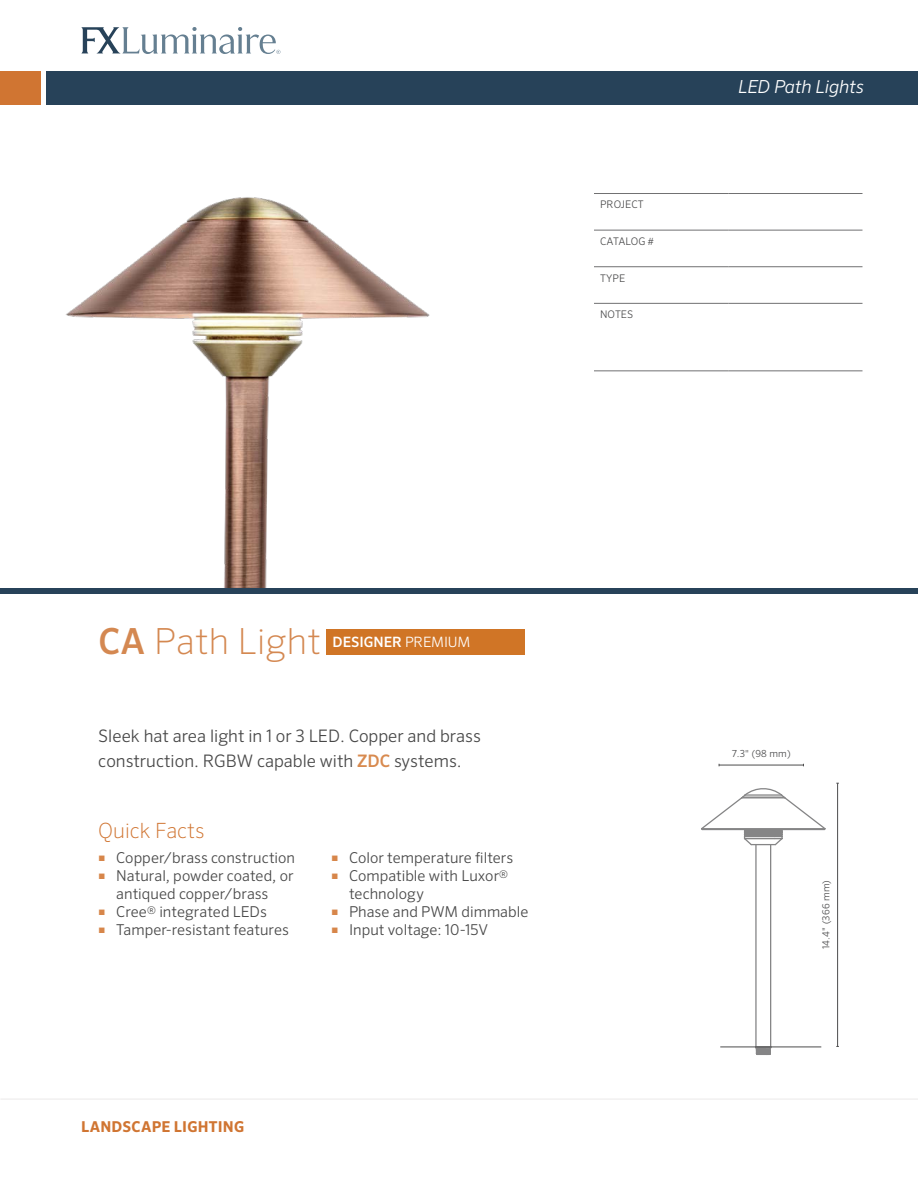
<style>
.page{position:relative;width:918px;height:1188px;background:#fff}
.page>*{position:absolute;margin:0;border:0;box-sizing:border-box;transform-origin:0 0}
.t1{font:200 36px "Sero Pro";letter-spacing:.01em;color:#d48851}
.t2{font:200 21px "Sero Pro";color:#d07532}
.t3{font:italic 300 18px "Sero Pro";letter-spacing:-.01em;color:#fff}
.t4{font:300 17.25px/24.8px "Sero Pro";color:#474747}
.t5{font:300 15px/18px "Sero Pro";letter-spacing:.005em;color:#474747;text-align:center}
.t6{font:700 15px "Sero Pro";letter-spacing:.015em;color:#d07532}
.t7{font:500 14.25px "Sero Pro";color:#fff}
.t8{font:300 10.5px "Sero Pro";letter-spacing:.01em;color:#4c4c4d}
.t9{font:300 10.5px "Sero Pro";letter-spacing:-.02em;color:#4c4c4d}
.t10{font:300 9.75px "Sero Pro";letter-spacing:.02em;color:#4c4c4d}
.s1{font-weight:500}
.s2{font-weight:300}
.s3{font-weight:500;color:#d88a4f}
.s4{font-size:7.5px;color:#d7864a}
</style>
<div class="page">
<img style="left:18px;top:197px;width:441px;height:392px">
<div style="left:327px;top:629px;width:198px;height:26px;background:#d07526"></div>
<hr style="left:837px;top:783px;width:1px;height:263px;background:#4c4c4d">
<hr style="left:755px;top:845px;width:2px;height:202px;background:#858586">
<hr style="left:770px;top:845px;width:1px;height:202px;background:#858586">
<svg style="left:755px;top:1046px;width:17px;height:9px"></svg>
<svg style="left:701px;top:788px;width:125px;height:58px"></svg>
<hr style="left:745px;top:831px;width:36px;height:1px;background:#858586">
<hr style="left:745px;top:833px;width:36px;height:1px;background:#858586">
<hr style="left:742px;top:797px;width:43px;height:1px;background:#858586">
<hr style="left:719px;top:765px;width:84px;height:1px;background:#4c4c4d">
<hr style="left:720px;top:1047px;width:101px;height:1px;background:#4c4c4d">
<svg style="left:81px;top:27px;width:199px;height:27px"></svg>
<div style="left:0;top:71px;width:41px;height:33px;background:#d07532"></div>
<div style="left:46px;top:71px;width:872px;height:33px;background:#274259"></div>
<hr style="left:594px;top:193px;width:134px;height:1px;background:#717172">
<hr style="left:728px;top:193px;width:135px;height:1px;background:#717172">
<hr style="left:594px;top:230px;width:134px;height:1px;background:#717172">
<hr style="left:728px;top:230px;width:135px;height:1px;background:#717172">
<hr style="left:594px;top:266px;width:134px;height:1px;background:#717172">
<hr style="left:728px;top:266px;width:135px;height:1px;background:#717172">
<hr style="left:594px;top:303px;width:134px;height:1px;background:#717172">
<hr style="left:728px;top:303px;width:135px;height:1px;background:#717172">
<hr style="left:594px;top:371px;width:134px;height:1px;background:#717172">
<hr style="left:728px;top:371px;width:135px;height:1px;background:#717172">
<hr style="left:0;top:1098px;width:918px;height:2px;background:#f2f0f0">
<div style="left:0;top:589px;width:918px;height:5px;background:#274259"></div>
<p class="t8" style="left:600px;top:201px;width:45px">PROJECT</p>
<p class="t9" style="left:600px;top:237px;width:55px">CATALOG #</p>
<p class="t8" style="left:600px;top:274px;width:27px">TYPE</p>
<p class="t8" style="left:600px;top:311px;width:35px">NOTES</p>
<p class="t3" style="left:738px;top:80px;width:127px">LED Path Lights</p>
<h1 class="t1" style="left:98px;top:628px;width:224px"><span class="s1">CA</span> Path Light</h1>
<p class="t7" style="left:333px;top:637px;width:139px">DESIGNER <span class="s2">PREMIUM</span></p>
<p class="t4" style="left:98px;top:726px;width:384px">Sleek hat area light in 1 or 3 LED. Copper and brass construction. RGBW capable with <span class="s3">ZDC</span> systems.</p>
<h2 class="t2" style="left:98px;top:823px;width:108px">Quick Facts</h2>
<p class="t5" style="left:98px;top:850px;width:198px"><span class="s4">■</span> Copper/brass construction</p>
<p class="t5" style="left:98px;top:868px;width:197px"><span class="s4">■</span> Natural, powder coated, or antiqued copper/brass</p>
<p class="t5" style="left:98px;top:904px;width:170px"><span class="s4">■</span> Cree<sup>®</sup> integrated LEDs</p>
<p class="t5" style="left:98px;top:922px;width:192px"><span class="s4">■</span> Tamper-resistant features</p>
<p class="t5" style="left:331px;top:850px;width:184px"><span class="s4">■</span> Color temperature filters</p>
<p class="t5" style="left:349px;top:868px;width:160px;text-align:left;text-indent:-18px"><span class="s4">■</span> Compatible with Luxor<sup>® </sup>technology</p>
<p class="t5" style="left:331px;top:904px;width:199px"><span class="s4">■</span> Phase and PWM dimmable</p>
<p class="t5" style="left:331px;top:922px;width:159px"><span class="s4">■</span> Input voltage: 10-15V</p>
<p class="t6" style="left:81px;top:1118px;width:165px">LANDSCAPE LIGHTING</p>
<p class="t10" style="left:732px;top:750px;width:60px">7.3" (98 mm)</p>
<p class="t10" style="left:822px;top:949px;width:71px;rotate:-90deg">14.4" (366 mm)</p>
</div>
